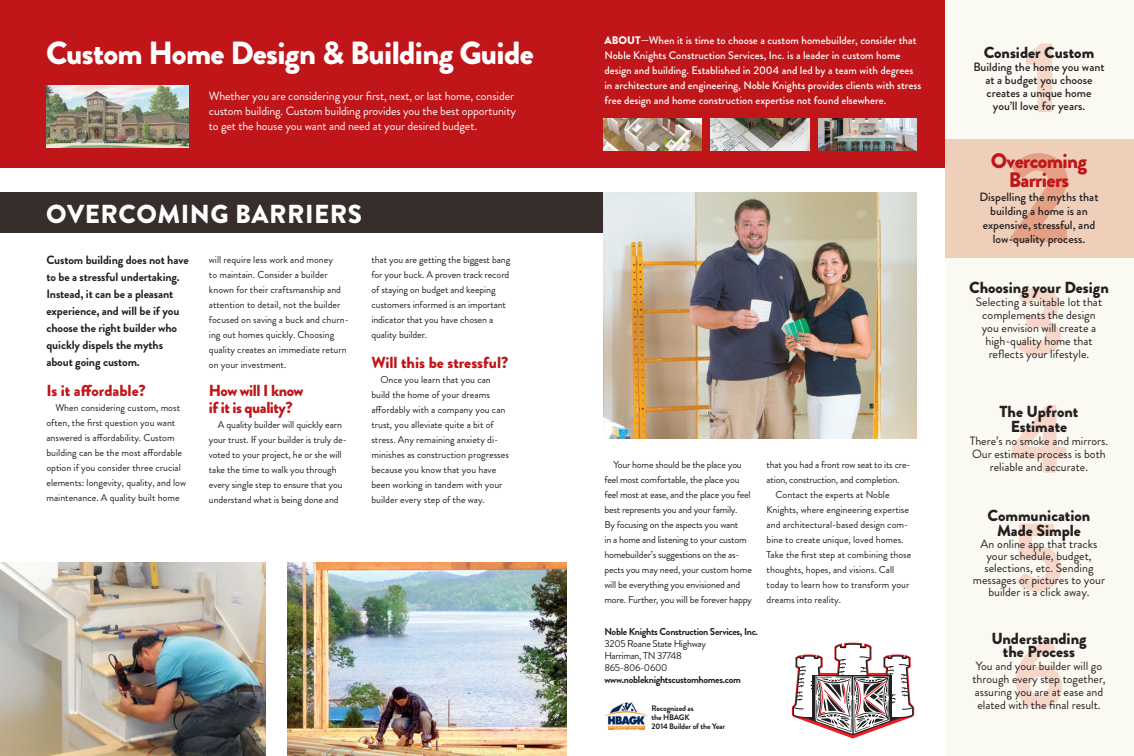
<style>
.page{position:relative;width:1134px;height:756px;background:#fff}
.page>*{position:absolute;margin:0;border:0;box-sizing:border-box;transform-origin:0 0}
.t1{font:900 32px "Brandon Grotesque";letter-spacing:-.02em;color:#fff}
.t2{font:900 26px "Brandon Grotesque";letter-spacing:.02em;color:#fff}
.t3{font:900 21px/19px "Brandon Grotesque";letter-spacing:-.03em;color:#c01519;text-align:center}
.t4{font:900 16px "Brandon Grotesque";color:#231f20}
.t5{font:900 16px "Brandon Grotesque";letter-spacing:-.005em;color:#c01519}
.t6{font:900 16px "Brandon Grotesque";letter-spacing:-.03em;color:#c01519}
.t7{font:12px/13px "Brandon Grotesque";color:#231f20;text-align:center}
.t8{font:12px/15px "Brandon Grotesque";letter-spacing:-.01em;color:#fff}
.t9{font:700 12px/17px "Brandon Grotesque";letter-spacing:-.01em;color:#231f20}
.t10{font:500 12px/14px "Brandon Grotesque";color:#231f20;text-align:center}
.t11{font:500 11px/15px "Brandon Grotesque";color:#fff}
.t12{font:10px/15px "Brandon Grotesque";color:#231f20}
.t13{font:10px/15px "Brandon Grotesque";letter-spacing:-.02em;color:#231f20}
.t14{font:700 10px "Brandon Grotesque";letter-spacing:-.03em;color:#231f20}
.t15{font:10px "Brandon Grotesque";letter-spacing:-.03em;color:#231f20}
.t16{font:700 8px "Brandon Grotesque";letter-spacing:-.02em;color:#231f20}
.s1{font-weight:900}
</style>
<div class="page">
<div style="left:945px;top:0;width:189px;height:756px;background:#faf9f2"></div>
<svg style="left:945px;top:140px;width:189px;height:118px;background:#edc8b3"></svg>
<svg style="left:1016px;top:524px;width:45px;height:67px"></svg>
<svg style="left:1017px;top:287px;width:44px;height:69px"></svg>
<svg style="left:1012px;top:405px;width:54px;height:68px"></svg>
<svg style="left:1016px;top:639px;width:46px;height:70px"></svg>
<div style="left:0;top:0;width:945px;height:168px;background:#c01519"></div>
<div style="left:0;top:192px;width:603px;height:41px;background:#372e2c"></div>
<img style="left:0;top:562px;width:265px;height:194px">
<img style="left:288px;top:562px;width:279px;height:194px">
<img style="left:603px;top:192px;width:314px;height:247px">
<img style="left:603px;top:119px;width:98px;height:32px">
<img style="left:46px;top:86px;width:143px;height:62px">
<svg style="left:1026px;top:43px;width:26px;height:69px"></svg>
<img style="left:711px;top:119px;width:98px;height:32px">
<img style="left:819px;top:119px;width:98px;height:32px">
<svg style="left:792px;top:642px;width:123px;height:97px"></svg>
<img style="left:604px;top:702px;width:44px;height:27px">
<p class="t11" style="left:604px;top:33px;width:319px"><span class="s1">ABOUT</span>—When it is time to choose a custom homebuilder, consider that Noble Knights Construction Services, Inc. is a leader in custom home design and building. Established in 2004 and led by a team with degrees in architecture and engineering, Noble Knights provides clients with stress</p>
<p class="t1" style="left:46px;top:30px;width:489px">Custom Home Design &amp; Building Guide</p>
<p class="t8" style="left:209px;top:88px;width:307px">Whether you are considering your first, next, or last home, consider</p>
<p class="t11" style="left:604px;top:93px;width:283px">free design and home construction expertise not found elsewhere.</p>
<p class="t8" style="left:209px;top:103px;width:309px">custom building. Custom building provides you the best opportunity to get the house you want and need at your desired budget.</p>
<p class="t2" style="left:46px;top:196px;width:317px">OVERCOMING BARRIERS</p>
<p class="t9" style="left:46px;top:252px;width:144px">Custom building does not have to be a stressful undertaking.<br>Instead, it can be a pleasant experience, and will be if you choose the right builder who quickly dispels the myths about going custom.</p>
<p class="t5" style="left:46px;top:379px;width:101px">Is it affordable?</p>
<p class="t12" style="left:46px;top:400px;width:141px;text-indent:9px">When considering custom, most often, the first question you want answered is affordability. Custom building can be the most affordable option if you consider three crucial elements: longevity, quality, and low maintenance. A quality built home</p>
<p class="t12" style="left:209px;top:252px;width:141px">will require less work and money<br>to maintain. Consider a builder known for their craftsmanship and attention to detail, not the builder focused on saving a buck and churn&shy;ing out homes quickly. Choosing quality creates an immediate return on your investment.</p>
<p class="t6" style="left:209px;top:379px;width:96px">How will I know</p>
<p class="t6" style="left:209px;top:396px;width:85px">if it is quality?</p>
<p class="t12" style="left:209px;top:417px;width:139px;text-indent:9px">A quality builder will quickly earn your trust. If your builder is truly de&shy;voted to your project, he or she will take the time to walk you through every single step to ensure that you understand what is being done and</p>
<p class="t12" style="left:371px;top:252px;width:140px">that you are getting the biggest bang for your buck. A proven track record of staying on budget and keeping customers informed is an important indicator that you have chosen a quality builder.</p>
<p class="t5" style="left:371px;top:351px;width:139px">Will this be stressful?</p>
<p class="t12" style="left:371px;top:372px;width:139px;text-indent:9px">Once you learn that you can build the home of your dreams affordably with a company you can trust, you alleviate quite a bit of stress. Any remaining anxiety di&shy;minishes as construction progresses because you know that you have been working in tandem with your builder every step of the way.</p>
<p class="t13" style="left:604px;top:457px;width:149px;text-indent:9px">Your home should be the place you feel most comfortable, the place you feel most at ease, and the place you feel best represents you and your family.<br>By focusing on the aspects you want<br>in a home and listening to your custom homebuilder’s suggestions on the as&shy;pects you may need, your custom home will be everything you envisioned and more. Further, you will be forever happy</p>
<p class="t13" style="left:767px;top:457px;width:145px">that you had a front row seat to its cre&shy;ation, construction, and completion.</p>
<p class="t12" style="left:767px;top:487px;width:146px;text-indent:9px">Contact the experts at Noble Knights, where engineering expertise and architectural-based design com&shy;bine to create unique, loved homes.<br>Take the first step at combining those thoughts, hopes, and visions. Call today to learn how to transform your dreams into reality.</p>
<p class="t14" style="left:604px;top:625px;width:155px">Noble Knights Construction Services, Inc.</p>
<p class="t15" style="left:604px;top:637px;width:103px">3205 Roane State Highway</p>
<p class="t15" style="left:604px;top:649px;width:79px">Harriman, TN 37748</p>
<p class="t15" style="left:604px;top:661px;width:65px">865-806-0600</p>
<p class="t14" style="left:604px;top:673px;width:138px">www.nobleknightscustomhomes.com</p>
<p class="t16" style="left:652px;top:702px;width:44px">Recognized as</p>
<p class="t16" style="left:652px;top:711px;width:40px">the HBAGK</p>
<p class="t16" style="left:652px;top:720px;width:75px">2014 Builder of the Year</p>
<p class="t4" style="left:984px;top:41px;width:112px">Consider Custom</p>
<p class="t10" style="left:973px;top:61px;width:133px;line-height:13px">Building the home you want at a budget you choose creates a unique home you’ll love for years.</p>
<p class="t3" style="left:991px;top:152px;width:98px">Overcoming<br>Barriers</p>
<p class="t10" style="left:979px;top:190px;width:121px">Dispelling the myths that building a home is an expensive, stressful, and low-quality process.</p>
<p class="t4" style="left:969px;top:276px;width:141px">Choosing your Design</p>
<p class="t7" style="left:976px;top:295px;width:128px">Selecting a suitable lot that complements the design you envision will create a high-quality home that reflects your lifestyle.</p>
<p class="t4" style="left:1000px;top:400px;width:80px">The Upfront</p>
<p class="t4" style="left:1011px;top:415px;width:58px">Estimate</p>
<p class="t7" style="left:970px;top:435px;width:140px">There’s no smoke and mirrors.<br>Our estimate process is both reliable and accurate.</p>
<p class="t4" style="left:988px;top:505px;width:104px">Communication</p>
<p class="t4" style="left:997px;top:520px;width:85px">Made Simple</p>
<p class="t7" style="left:973px;top:538px;width:134px;line-height:12px">An online app that tracks your schedule, budget, selections, etc. Sending messages or pictures to your builder is a click away.</p>
<p class="t4" style="left:991px;top:627px;width:97px">Understanding</p>
<p class="t4" style="left:1003px;top:640px;width:74px">the Process</p>
<p class="t7" style="left:972px;top:660px;width:135px">You and your builder will go through every step together, assuring you are at ease and elated with the final result.</p>
</div>
